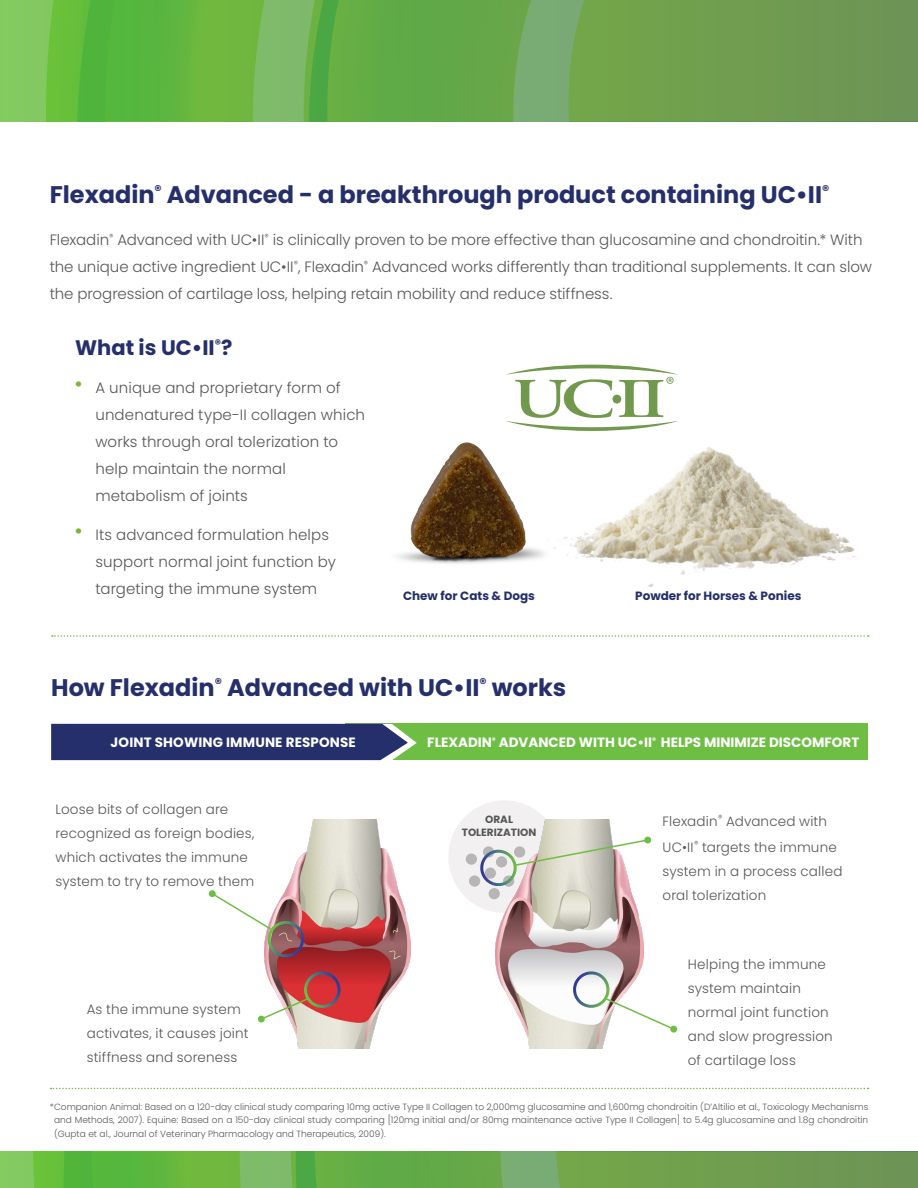
<style>
.page{position:relative;width:918px;height:1188px;background:#fff}
.page>*{position:absolute;margin:0;border:0;box-sizing:border-box;transform-origin:0 0}
.t1{font:700 24px "Poppins";color:#252f6b}
.t2{font:700 21px "Poppins";color:#252f6b}
.t3{font:300 15px/27px "Poppins";color:#555759}
.t4{font:300 13.5px/24px "Poppins";letter-spacing:.01em;color:#555759}
.t5{font:700 13.5px "Poppins";color:#fff}
.t6{font:700 12px "Poppins";color:#252f6b}
.t7{font:700 10.5px "Poppins";color:#555759}
.t8{font:300 9px/13.5px "Poppins";color:#555759;text-align:justify}
.s1{font-weight:100;font-size:27px;color:#7fb438}
</style>
<div class="page">
<svg style="left:505px;top:365px;width:173px;height:66px"></svg>
<img style="left:570px;top:447px;width:285px;height:140px">
<div style="left:448px;top:800px;width:113px;height:113px;background:#f3f0f1;border-radius:50%"></div>
<img style="left:265px;top:819px;width:146px;height:229px">
<img style="left:495px;top:820px;width:148px;height:229px">
<div style="left:489px;top:888px;width:11px;height:11px;background:#b7b5b6;border-radius:50%"></div>
<div style="left:346px;top:724px;width:522px;height:36px;background:#6ebe44"></div>
<div style="left:51px;top:724px;width:366px;height:36px;background:#252f6b"></div>
<svg style="left:52px;top:635px;width:817px;height:2px"></svg>
<img style="left:210px;top:892px;width:99px;height:66px">
<div style="left:209px;top:890px;width:7px;height:7px;background:#6ebe44;border-radius:50%"></div>
<svg style="left:259px;top:970px;width:82px;height:51px"></svg>
<div style="left:258px;top:1016px;width:7px;height:6px;background:#6ebe44;border-radius:50%"></div>
<svg style="left:50px;top:1088px;width:819px;height:1px"></svg>
<svg style="left:481px;top:836px;width:171px;height:50px"></svg>
<div style="left:469px;top:875px;width:11px;height:12px;background:#b7b5b6;border-radius:50%"></div>
<div style="left:466px;top:853px;width:11px;height:12px;background:#b7b5b6;border-radius:50%"></div>
<svg style="left:572px;top:971px;width:104px;height:60px"></svg>
<svg style="left:0;top:0;width:513px;height:122px;background:#67b448"></svg>
<svg style="left:513px;top:0;width:405px;height:122px;background:#719e54"></svg>
<svg style="left:0;top:1152px;width:918px;height:36px;background:#6baa4d"></svg>
<img style="left:398px;top:442px;width:170px;height:122px">
<p class="t1" style="left:50px;top:180px;width:781px">Flexadin<sup>®</sup> Advanced - a breakthrough product containing UC•II<sup>®</sup></p>
<p class="t3" style="left:50px;top:226px;width:824px">Flexadin<sup>®</sup> Advanced with UC•II<sup>®</sup> is clinically proven to be more effective than glucosamine and chondroitin.* With the unique active ingredient UC•II<sup>®</sup>, Flexadin<sup>®</sup> Advanced works differently than traditional supplements. It can slow the progression of cartilage loss, helping retain mobility and reduce stiffness.</p>
<p class="t2" style="left:75px;top:336px;width:159px">What is UC•II<sup>®</sup>?</p>
<p class="t3" style="left:95px;top:374px;width:271px;text-indent:-20px"><span class="s1">•</span> A unique and proprietary form of undenatured type-II collagen which works through oral tolerization to help maintain the normal metabolism of joints</p>
<p class="t3" style="left:95px;top:521px;width:242px;text-indent:-20px"><span class="s1">•</span> Its advanced formulation helps support normal joint function by targeting the immune system</p>
<p class="t6" style="left:403px;top:589px;width:133px">Chew for Cats &amp; Dogs</p>
<p class="t6" style="left:635px;top:589px;width:168px">Powder for Horses &amp; Ponies</p>
<p class="t1" style="left:51px;top:674px;width:517px">How Flexadin<sup>®</sup> Advanced with UC•II<sup>®</sup> works</p>
<p class="t5" style="left:111px;top:735px;width:247px">JOINT SHOWING IMMUNE RESPONSE</p>
<p class="t5" style="left:427px;top:735px;width:434px">FLEXADIN<sup>®</sup> ADVANCED WITH UC•II<sup>®</sup> HELPS MINIMIZE DISCOMFORT</p>
<p class="t4" style="left:55px;top:797px;width:200px">Loose bits of collagen are recognized as foreign bodies, which activates the immune system to try to remove them</p>
<p class="t4" style="left:87px;top:997px;width:163px">As the immune system activates, it causes joint stiffness and soreness</p>
<p class="t7" style="left:485px;top:813px;width:29px">ORAL</p>
<p class="t7" style="left:462px;top:826px;width:76px">TOLERIZATION</p>
<p class="t4" style="left:663px;top:809px;width:176px;line-height:25.5px">Flexadin<sup>®</sup> Advanced with<br>UC•II<sup>®</sup> targets the immune</p>
<p class="t4" style="left:663px;top:859px;width:181px">system in a process called oral tolerization</p>
<p class="t4" style="left:688px;top:952px;width:146px">Helping the immune system maintain normal joint function and slow progression of cartilage loss</p>
<p class="t8" style="left:54px;top:1100px;width:816px;text-indent:-4px">*Companion Animal: Based on a 120-day clinical study comparing 10mg active Type II Collagen to 2,000mg glucosamine and 1,600mg chondroitin (D’Altilio et al., Toxicology Mechanisms and Methods, 2007). Equine: Based on a 150-day clinical study comparing [120mg initial and/or 80mg maintenance active Type II Collagen] to 5.4g glucosamine and 1.8g chondroitin (Gupta et al., Journal of Veterinary Pharmacology and Therapeutics, 2009).</p>
</div>
